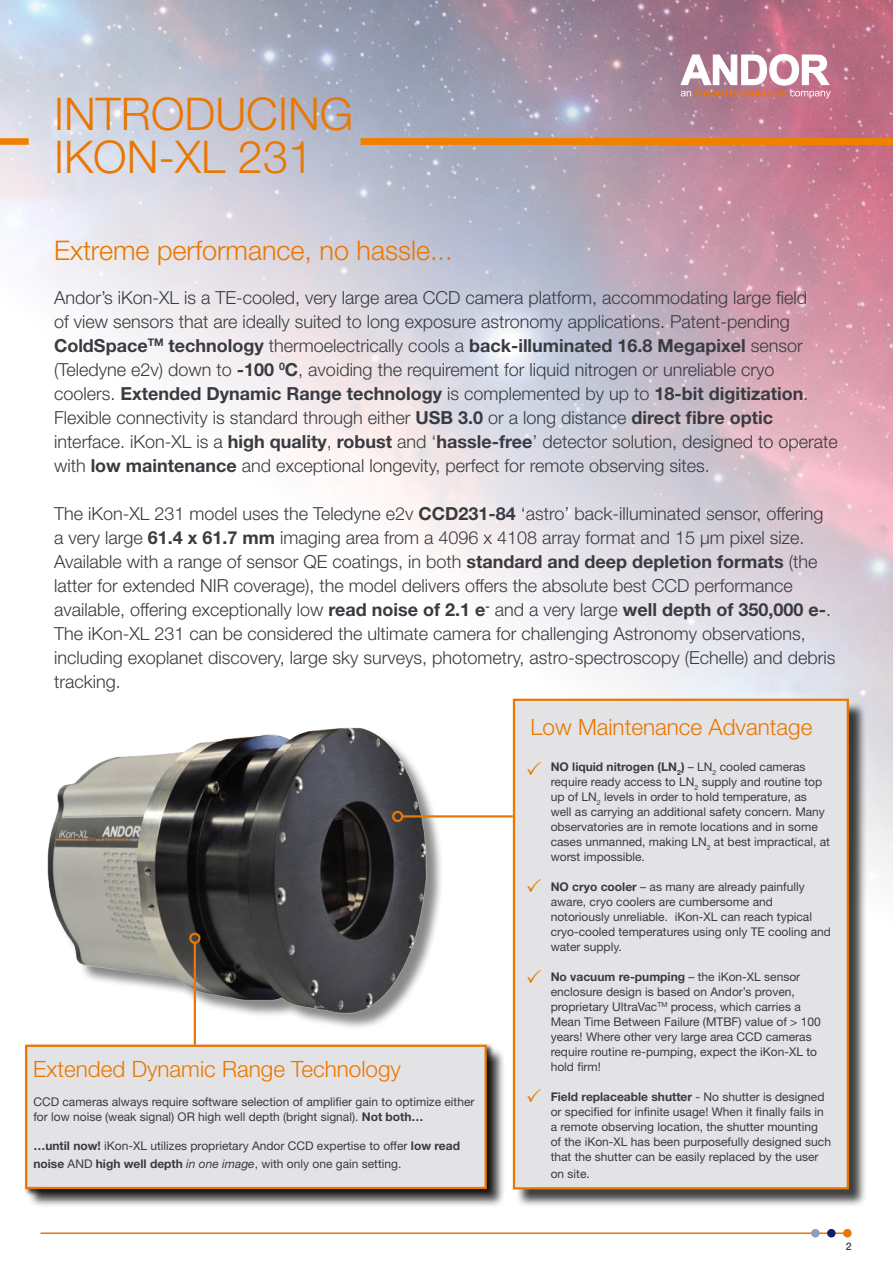
<style>
.page{position:relative;width:893px;height:1263px;background:#fff}
.page>*{position:absolute;margin:0;border:0;box-sizing:border-box;transform-origin:0 0}
.t1{font:300 45.15px/43px "Helvetica Neue LT Std";color:#ea7700}
.t2{font:300 27px "Helvetica Neue LT Std";color:#ea7700}
.t3{font:300 22.5px "Helvetica Neue LT Std";color:#ea7700}
.t4{font:300 18px/24px "Helvetica Neue LT Std";color:#393b41}
.t5{font:12px/15px "Helvetica Neue LT Std";color:#393b41}
.t6{font:500 10.5px "Helvetica Neue LT Std";color:#393b41}
.s1{font-weight:700}
.s2{font-style:italic}
</style>
<div class="page">
<hr style="left:40px;top:1232px;width:805px;height:2px;background:#ea7700">
<div style="left:844px;top:1230px;width:7px;height:7px;background:#ea7700;border-radius:50%"></div>
<div style="left:843px;top:1229px;width:9px;height:8px;border:2px solid #ea7700;border-radius:50%"></div>
<div style="left:812px;top:1230px;width:7px;height:7px;background:#8b9dbc;border-radius:50%"></div>
<div style="left:811px;top:1229px;width:9px;height:8px;border:2px solid #8b9dbc;border-radius:50%"></div>
<div style="left:828px;top:1230px;width:7px;height:7px;background:#0b206c;border-radius:50%"></div>
<div style="left:827px;top:1229px;width:9px;height:8px;border:2px solid #0b206c;border-radius:50%"></div>
<img style="left:0;top:0;width:893px;height:1190px">
<div style="left:0;top:138px;width:29px;height:7px;background:#f08100"></div>
<div style="left:361px;top:138px;width:532px;height:7px;background:#f08100"></div>
<div style="left:51px;top:731px;width:393px;height:299px;background:#000;opacity:.47"></div>
<img style="left:47px;top:719px;width:384px;height:300px">
<div style="left:515px;top:701px;width:353px;height:507px;background:#000;opacity:.75"></div>
<div style="left:513px;top:699px;width:336px;height:490px;background:#e3e3e5;border:2px solid #ea7700"></div>
<hr style="left:402px;top:815px;width:111px;height:2px;background:#ea7700">
<div style="left:392px;top:811px;width:11px;height:11px;border:2px solid #ea7700;border-radius:50%"></div>
<svg style="left:680px;top:54px;width:151px;height:45px"></svg>
<div style="left:28px;top:1047px;width:478px;height:161px;background:#000;opacity:.75"></div>
<div style="left:24px;top:1043px;width:470px;height:153px;background:#000;opacity:.75"></div>
<div style="left:25px;top:1045px;width:462px;height:144px;background:#e3e3e5;border:2px solid #ea7700"></div>
<hr style="left:194px;top:943px;width:2px;height:102px;background:#ea7700">
<div style="left:189px;top:933px;width:11px;height:11px;border:2px solid #ea7700;border-radius:50%"></div>
<h1 class="t1" style="left:54px;top:92px;width:301px">INTRODUCING<br>IKON-XL 231</h1>
<h2 class="t2" style="left:54px;top:233px;width:400px">Extreme performance, no hassle...</h2>
<p class="t4" style="left:54px;top:285px;width:785px">Andor’s iKon-XL is a TE-cooled, very large area CCD camera platform, accommodating large field<br>of view sensors that are ideally suited to long exposure astronomy applications. Patent-pending <span class="s1">ColdSpace</span><sup>TM</sup> <span class="s1">technology</span> thermoelectrically cools a <span class="s1">back-illuminated 16.8 Megapixel</span> sensor (Teledyne e2v) down to <span class="s1">-100</span> <sup>0</sup><span class="s1">C</span>, avoiding the requirement for liquid nitrogen or unreliable cryo coolers. <span class="s1">Extended Dynamic Range technology</span> is complemented by up to <span class="s1">18-bit digitization</span>.<br>Flexible connectivity is standard through either <span class="s1">USB 3.0</span> or a long distance <span class="s1">direct fibre optic </span>interface. iKon-XL is a <span class="s1">high quality</span>, <span class="s1">robust</span> and ‘<span class="s1">hassle-free</span>’ detector solution, designed to operate with <span class="s1">low maintenance</span> and exceptional longevity, perfect for remote observing sites.</p>
<p class="t4" style="left:54px;top:501px;width:783px">The iKon-XL 231 model uses the Teledyne e2v <span class="s1">CCD231-84</span> ‘astro’ back-illuminated sensor, offering a very large <span class="s1">61.4 x 61.7 mm</span> imaging area from a 4096 x 4108 array format and 15 µm pixel size.<br>Available with a range of sensor QE coatings, in both <span class="s1">standard and deep depletion formats</span> (the latter for extended NIR coverage), the model delivers offers the absolute best CCD performance available, offering exceptionally low <span class="s1">read noise of 2.1 e</span><sup>-</sup> and a very large <span class="s1">well depth of 350,000 e-</span>.<br>The iKon-XL 231 can be considered the ultimate camera for challenging Astronomy observations, including exoplanet discovery, large sky surveys, photometry, astro-spectroscopy (Echelle) and debris tracking.</p>
<p class="t3" style="left:33px;top:1055px;width:369px">Extended Dynamic Range Technology</p>
<p class="t5" style="left:33px;top:1095px;width:443px;line-height:14.4px">CCD cameras always require software selection of amplifier gain to optimize either for low noise (weak signal) OR high well depth (bright signal). <span class="s1">Not both…</span></p>
<p class="t5" style="left:33px;top:1136px;width:428px;line-height:18px"><span class="s1">…until now!</span> iKon-XL utilizes proprietary Andor CCD expertise to offer <span class="s1">low read noise</span> AND <span class="s1">high well depth</span> <span class="s2">in one image</span>, with only one gain setting.</p>
<p class="t3" style="left:531px;top:713px;width:283px">Low Maintenance Advantage</p>
<p class="t5" style="left:551px;top:759px;width:281px"><span class="s1">NO liquid nitrogen (LN</span><sub>2</sub><span class="s1">)</span> – LN<sub>2</sub> cooled cameras require ready access to LN<sub>2</sub> supply and routine top up of LN<sub>2</sub> levels in order to hold temperature, as well as carrying an additional safety concern. Many observatories are in remote locations and in some cases unmanned, making LN<sub>2</sub> at best impractical, at worst impossible.</p>
<p class="t5" style="left:551px;top:879px;width:282px"><span class="s1">NO cryo cooler</span> – as many are already painfully aware, cryo coolers are cumbersome and notoriously unreliable. iKon-XL can reach typical cryo-cooled temperatures using only TE cooling and water supply.</p>
<p class="t5" style="left:551px;top:969px;width:272px"><span class="s1">No vacuum re-pumping</span> – the iKon-XL sensor enclosure design is based on Andor’s proven, proprietary UltraVac<sup>TM</sup> process, which carries a Mean Time Between Failure (MTBF) value of &gt; 100 years! Where other very large area CCD cameras require routine re-pumping, expect the iKon-XL to hold firm!</p>
<p class="t5" style="left:551px;top:1089px;width:282px"><span class="s1">Field replaceable shutter</span> - No shutter is designed or specified for infinite usage! When it finally fails in a remote observing location, the shutter mounting of the iKon-XL has been purposefully designed such that the shutter can be easily replaced by the user</p>
<p class="t5" style="left:551px;top:1166px;width:41px">on site.</p>
<p class="t6" style="left:846px;top:1240px;width:7px">2</p>
</div>
